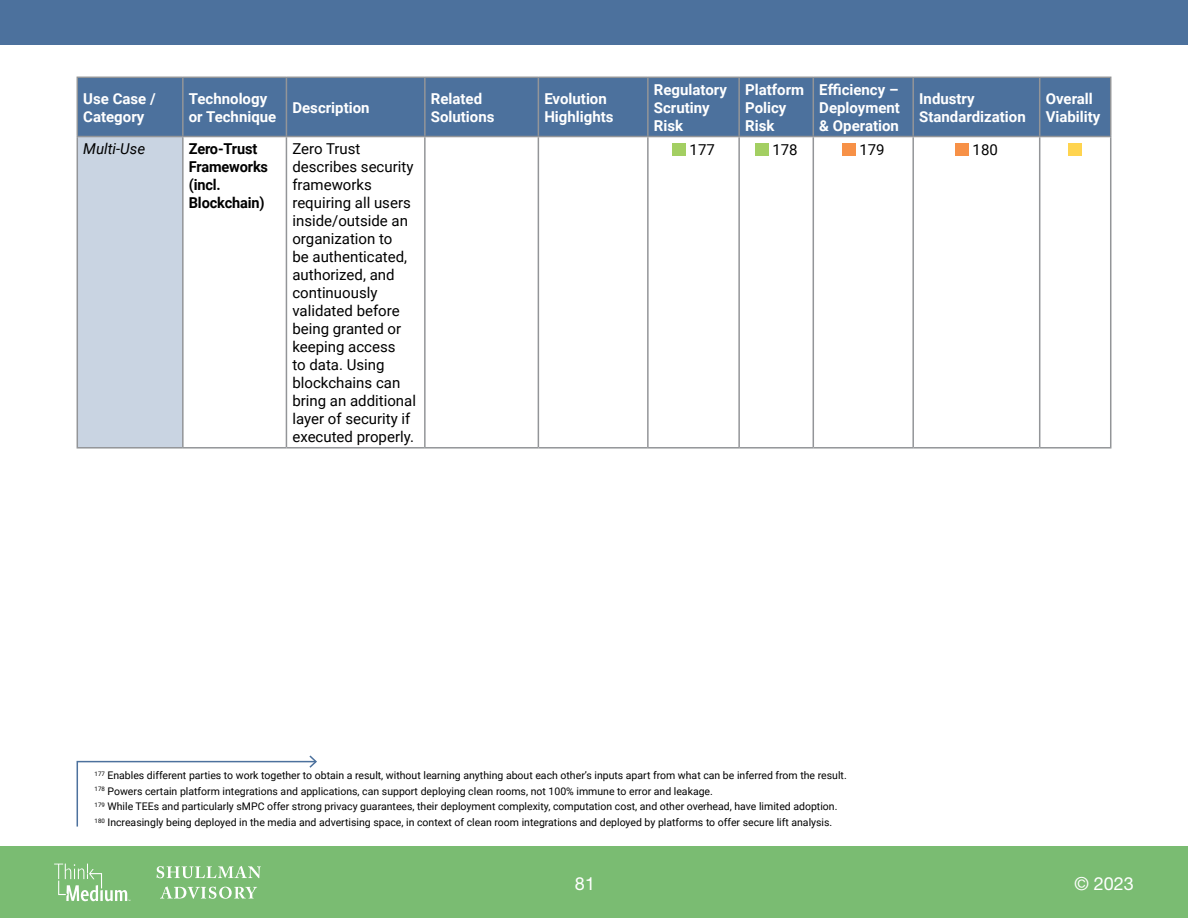
<style>
.page{position:relative;width:1188px;height:918px;background:#fff}
.page>*{position:absolute;margin:0;border:0;box-sizing:border-box;transform-origin:0 0}
.t1{font:18px "Helvetica Neue LT 55 Rm";color:#fff}
.t2{font:15px/18px "Roboto";color:#000}
.t3{font:700 15px/18px "Roboto";color:#fff}
.t4{font:700 15px/18px "Roboto";letter-spacing:-.01em;color:#000}
.t5{font:italic 15px "Roboto";color:#000}
.t6{font:10.5px/15.6px "Roboto";color:#000}
</style>
<div class="page">
<div style="left:0;top:0;width:1188px;height:45px;background:#4c719d"></div>
<div style="left:0;top:847px;width:1188px;height:71px;background:#7abc72"></div>
<img style="left:157px;top:866px;width:104px;height:12px">
<svg style="left:54px;top:863px;width:77px;height:38px"></svg>
<div style="left:78px;top:78px;width:1032px;height:58px;background:#4c719d"></div>
<div style="left:77px;top:137px;width:106px;height:311px;background:#c9d4e2"></div>
<hr style="left:77px;top:77px;width:106px;height:1px;background:#939598">
<hr style="left:77px;top:78px;width:1px;height:58px;background:#939598">
<hr style="left:183px;top:77px;width:103px;height:1px;background:#939598">
<hr style="left:182px;top:78px;width:2px;height:58px;background:#939598">
<hr style="left:286px;top:77px;width:139px;height:1px;background:#939598">
<hr style="left:286px;top:78px;width:1px;height:58px;background:#939598">
<hr style="left:425px;top:77px;width:113px;height:1px;background:#939598">
<hr style="left:424px;top:78px;width:2px;height:58px;background:#939598">
<hr style="left:538px;top:77px;width:110px;height:1px;background:#939598">
<hr style="left:538px;top:78px;width:1px;height:58px;background:#939598">
<hr style="left:648px;top:77px;width:91px;height:1px;background:#939598">
<hr style="left:647px;top:78px;width:2px;height:58px;background:#939598">
<hr style="left:739px;top:77px;width:74px;height:1px;background:#939598">
<hr style="left:738px;top:78px;width:2px;height:58px;background:#939598">
<hr style="left:813px;top:77px;width:100px;height:1px;background:#939598">
<hr style="left:813px;top:78px;width:1px;height:58px;background:#939598">
<hr style="left:913px;top:77px;width:127px;height:1px;background:#939598">
<hr style="left:912px;top:78px;width:2px;height:58px;background:#939598">
<hr style="left:1040px;top:77px;width:71px;height:1px;background:#939598">
<hr style="left:1039px;top:78px;width:1px;height:58px;background:#939598">
<hr style="left:1110px;top:78px;width:1px;height:58px;background:#939598">
<hr style="left:77px;top:136px;width:106px;height:1px;background:#939598">
<hr style="left:77px;top:137px;width:1px;height:310px;background:#939598">
<hr style="left:183px;top:136px;width:103px;height:1px;background:#939598">
<hr style="left:182px;top:137px;width:2px;height:310px;background:#939598">
<hr style="left:286px;top:136px;width:139px;height:1px;background:#939598">
<hr style="left:286px;top:137px;width:1px;height:310px;background:#939598">
<hr style="left:425px;top:136px;width:113px;height:1px;background:#939598">
<hr style="left:424px;top:137px;width:2px;height:310px;background:#939598">
<hr style="left:538px;top:136px;width:110px;height:1px;background:#939598">
<hr style="left:538px;top:137px;width:1px;height:310px;background:#939598">
<hr style="left:648px;top:136px;width:91px;height:1px;background:#939598">
<hr style="left:647px;top:137px;width:2px;height:310px;background:#939598">
<hr style="left:739px;top:136px;width:74px;height:1px;background:#939598">
<hr style="left:738px;top:137px;width:2px;height:310px;background:#939598">
<hr style="left:813px;top:136px;width:100px;height:1px;background:#939598">
<hr style="left:813px;top:137px;width:1px;height:310px;background:#939598">
<hr style="left:913px;top:136px;width:127px;height:1px;background:#939598">
<hr style="left:912px;top:137px;width:2px;height:310px;background:#939598">
<hr style="left:1040px;top:136px;width:71px;height:1px;background:#939598">
<hr style="left:1039px;top:137px;width:1px;height:310px;background:#939598">
<hr style="left:1110px;top:137px;width:1px;height:310px;background:#939598">
<hr style="left:77px;top:447px;width:106px;height:2px;background:#939598">
<hr style="left:183px;top:447px;width:103px;height:2px;background:#939598">
<hr style="left:286px;top:447px;width:139px;height:2px;background:#939598">
<hr style="left:425px;top:447px;width:113px;height:2px;background:#939598">
<hr style="left:538px;top:447px;width:110px;height:2px;background:#939598">
<hr style="left:648px;top:447px;width:91px;height:2px;background:#939598">
<hr style="left:739px;top:447px;width:74px;height:2px;background:#939598">
<hr style="left:813px;top:447px;width:100px;height:2px;background:#939598">
<hr style="left:913px;top:447px;width:127px;height:2px;background:#939598">
<hr style="left:1040px;top:447px;width:71px;height:2px;background:#939598">
<div style="left:672px;top:143px;width:14px;height:12px;background:#a3cf62"></div>
<div style="left:755px;top:143px;width:14px;height:12px;background:#a3cf62"></div>
<div style="left:842px;top:143px;width:14px;height:12px;background:#f79147"></div>
<div style="left:955px;top:143px;width:14px;height:12px;background:#f79147"></div>
<div style="left:1068px;top:143px;width:14px;height:12px;background:#ffd44f"></div>
<svg style="left:76px;top:755px;width:241px;height:72px"></svg>
<h2 class="t3" style="left:83px;top:89px;width:74px">Use Case /<br>Category</h2>
<h2 class="t3" style="left:189px;top:89px;width:89px">Technology or Technique</h2>
<h2 class="t3" style="left:292px;top:98px;width:79px">Description</h2>
<h2 class="t3" style="left:431px;top:89px;width:65px">Related<br>Solutions</h2>
<h2 class="t3" style="left:544px;top:89px;width:71px">Evolution<br>Highlights</h2>
<h2 class="t3" style="left:654px;top:80px;width:75px">Regulatory<br>Scrutiny<br>Risk</h2>
<h2 class="t3" style="left:745px;top:80px;width:61px">Platform<br>Policy<br>Risk</h2>
<h2 class="t3" style="left:819px;top:80px;width:82px;text-align:justify">Efficiency – Deployment &amp; Operation</h2>
<h2 class="t3" style="left:919px;top:89px;width:108px">Industry<br>Standardization</h2>
<h2 class="t3" style="left:1046px;top:89px;width:56px">Overall<br>Viability</h2>
<h2 class="t5" style="left:83px;top:138px;width:63px">Multi-Use</h2>
<h2 class="t4" style="left:189px;top:139px;width:81px">Zero-Trust<br>Frameworks (incl.<br>Blockchain)</h2>
<p class="t2" style="left:292px;top:139px;width:125px">Zero Trust describes security frameworks requiring all users inside/outside an organization to<br>be authenticated, authorized, and continuously validated before being granted or keeping access<br>to data. Using blockchains can bring an additional layer of security if executed properly.</p>
<h2 class="t2" style="left:690px;top:141px;width:27px">177</h2>
<h2 class="t2" style="left:772px;top:141px;width:27px">178</h2>
<h2 class="t2" style="left:859px;top:141px;width:27px">179</h2>
<h2 class="t2" style="left:973px;top:141px;width:27px">180</h2>
<p class="t6" style="left:95px;top:767px;width:754px"><sup>177</sup> Enables different parties to work together to obtain a result, without learning anything about each other’s inputs apart from what can be inferred from the result.<br><sup>178</sup> Powers certain platform integrations and applications, can support deploying clean rooms, not 100% immune to error and leakage.<br><sup>179</sup> While TEEs and particularly sMPC offer strong privacy guarantees, their deployment complexity, computation cost, and other overhead, have limited adoption.<br><sup>180</sup> Increasingly being deployed in the media and advertising space, in context of clean room integrations and deployed by platforms to offer secure lift analysis.</p>
<h1 class="t1" style="left:575px;top:872px;width:22px">81</h1>
<h1 class="t1" style="left:1075px;top:872px;width:61px">© 2023</h1>
</div>
